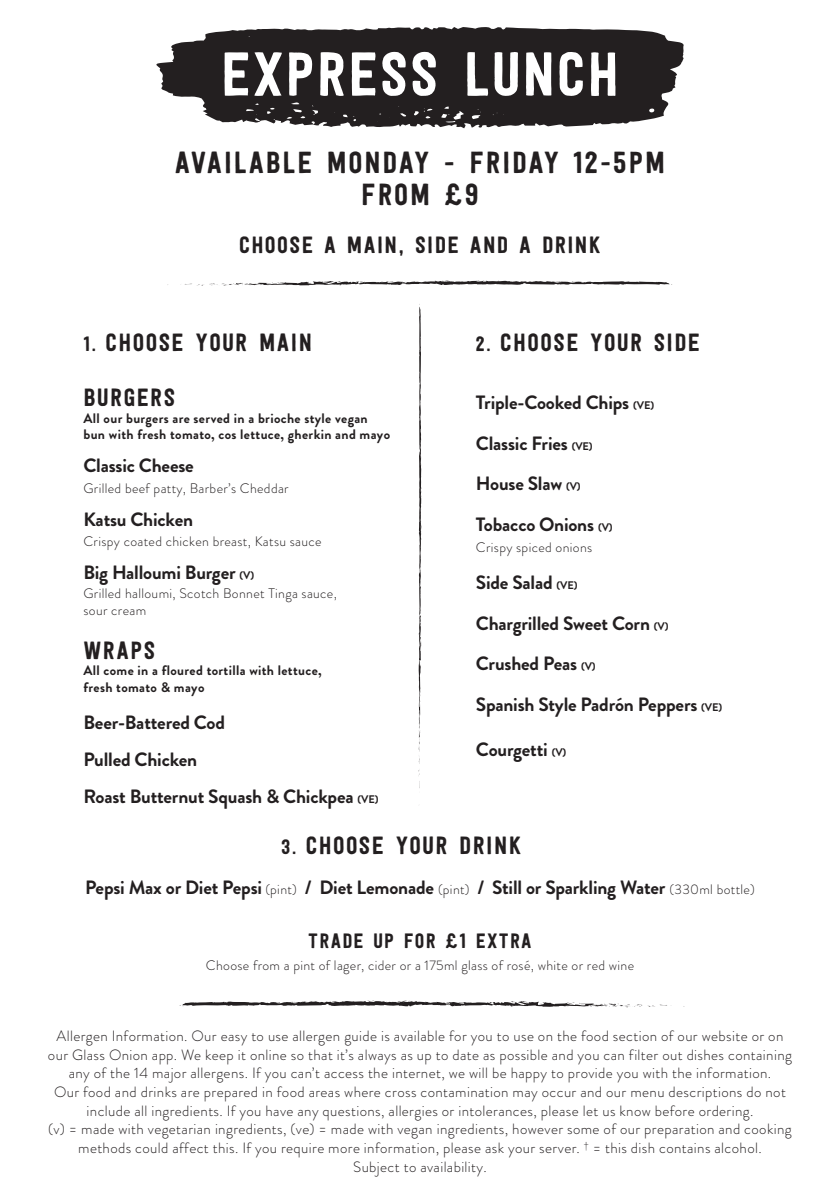
<style>
.page{position:relative;width:840px;height:1191px;background:#fff}
.page>*{position:absolute;margin:0;border:0;box-sizing:border-box;transform-origin:0 0}
.t1{font:61.2px "Festivo Letters No 1";letter-spacing:.03em;color:#fff}
.t2{font:30.2px/31.6px "Festivo Letters No 1";letter-spacing:.06em;color:#231f20;text-align:center}
.t3{font:24.8px "Festivo Letters No 1";letter-spacing:.06em;color:#231f20}
.t4{font:23.4px "Festivo Letters No 1";letter-spacing:.06em;color:#231f20}
.t5{font:20.6px "Festivo Letters No 1";letter-spacing:.06em;color:#231f20}
.t6{font:700 19.2px/40.8px "Brandon Grotesque";letter-spacing:-.01em;color:#231f20}
.t7{font:300 15px/18.6px "Brandon Grotesque";letter-spacing:.025em;color:#231f20;text-align:center}
.t8{font:300 13.8px/16.6px "Brandon Grotesque";letter-spacing:.025em;color:#231f20}
.t9{font:700 13.8px/16.6px "Brandon Grotesque";letter-spacing:.025em;color:#231f20}
.s1{font-size:20.6px}
.s2{font-size:11px}
.s3{font-weight:300;font-size:13.8px}
</style>
<div class="page">
<svg style="left:179px;top:1000px;width:488px;height:7px"></svg>
<svg style="left:180px;top:280px;width:492px;height:6px"></svg>
<svg style="left:418px;top:304px;width:4px;height:484px"></svg>
<svg style="left:156px;top:27px;width:528px;height:101px;background:#403d3e"></svg>
<h1 class="t1" style="left:221px;top:37px;width:399px">EXPRESS LUNCH</h1>
<h2 class="t2" style="left:175px;top:146px;width:491px">AVAILABLE MONDAY - FRIDAY 12-5PM<br>FROM £9</h2>
<h3 class="t4" style="left:239px;top:230px;width:363px">CHOOSE A MAIN, SIDE AND A DRINK</h3>
<h3 class="t3" style="left:83px;top:328px;width:230px"><span class="s1">1.</span> CHOOSE YOUR MAIN</h3>
<h3 class="t3" style="left:83px;top:382px;width:93px">BURGERS</h3>
<p class="t9" style="left:83px;top:410px;width:308px">All our burgers are served in a brioche style vegan bun with fresh tomato, cos lettuce, gherkin and mayo</p>
<p class="t6" style="left:83px;top:445px;width:112px">Classic Cheese</p>
<p class="t8" style="left:83px;top:479px;width:207px">Grilled beef patty, Barber’s Cheddar</p>
<p class="t6" style="left:83px;top:499px;width:111px">Katsu Chicken</p>
<p class="t8" style="left:83px;top:533px;width:239px">Crispy coated chicken breast, Katsu sauce</p>
<p class="t6" style="left:83px;top:552px;width:172px">Big Halloumi Burger <span class="s2">(V)</span></p>
<p class="t8" style="left:83px;top:585px;width:255px">Grilled halloumi, Scotch Bonnet Tinga sauce, sour cream</p>
<h3 class="t3" style="left:83px;top:635px;width:73px">WRAPS</h3>
<p class="t9" style="left:83px;top:662px;width:239px">All come in a floured tortilla with lettuce, fresh tomato &amp; mayo</p>
<p class="t6" style="left:83px;top:704px;width:296px;line-height:37px">Beer-Battered Cod<br>Pulled Chicken<br>Roast Butternut Squash &amp; Chickpea <span class="s2">(VE)</span></p>
<h3 class="t3" style="left:475px;top:328px;width:225px"><span class="s1">2.</span> CHOOSE YOUR SIDE</h3>
<p class="t6" style="left:475px;top:382px;width:180px">Triple-Cooked Chips <span class="s2">(VE)<br></span>Classic Fries <span class="s2">(VE)<br></span>House Slaw <span class="s2">(V)<br></span>Tobacco Onions <span class="s2">(V)</span></p>
<p class="t8" style="left:475px;top:539px;width:118px">Crispy spiced onions</p>
<p class="t6" style="left:475px;top:562px;width:248px">Side Salad <span class="s2">(VE)<br></span>Chargrilled Sweet Corn <span class="s2">(V)<br></span>Crushed Peas <span class="s2">(V)<br></span>Spanish Style Padrón Peppers <span class="s2">(VE)</span></p>
<p class="t6" style="left:475px;top:729px;width:92px">Courgetti <span class="s2">(V)</span></p>
<h3 class="t3" style="left:281px;top:830px;width:242px"><span class="s1">3.</span> CHOOSE YOUR DRINK</h3>
<p class="t6" style="left:85px;top:867px;width:671px">Pepsi Max or Diet Pepsi <span class="s3">(pint)</span> / Diet Lemonade <span class="s3">(pint)</span> / Still or Sparkling Water <span class="s3">(330ml bottle)</span></p>
<h3 class="t5" style="left:308px;top:928px;width:225px">TRADE UP FOR £1 EXTRA</h3>
<p class="t8" style="left:206px;top:956px;width:429px">Choose from a pint of lager, cider or a 175ml glass of rosé, white or red wine</p>
<p class="t7" style="left:48px;top:1026px;width:745px">Allergen Information. Our easy to use allergen guide is available for you to use on the food section of our website or on our Glass Onion app. We keep it online so that it’s always as up to date as possible and you can filter out dishes containing any of the 14 major allergens. If you can’t access the internet, we will be happy to provide you with the information.<br>Our food and drinks are prepared in food areas where cross contamination may occur and our menu descriptions do not include all ingredients. If you have any questions, allergies or intolerances, please let us know before ordering.<br>(v) = made with vegetarian ingredients, (ve) = made with vegan ingredients, however some of our preparation and cooking methods could affect this. If you require more information, please ask your server. <sup>†</sup> = this dish contains alcohol.<br>Subject to availability.</p>
</div>
